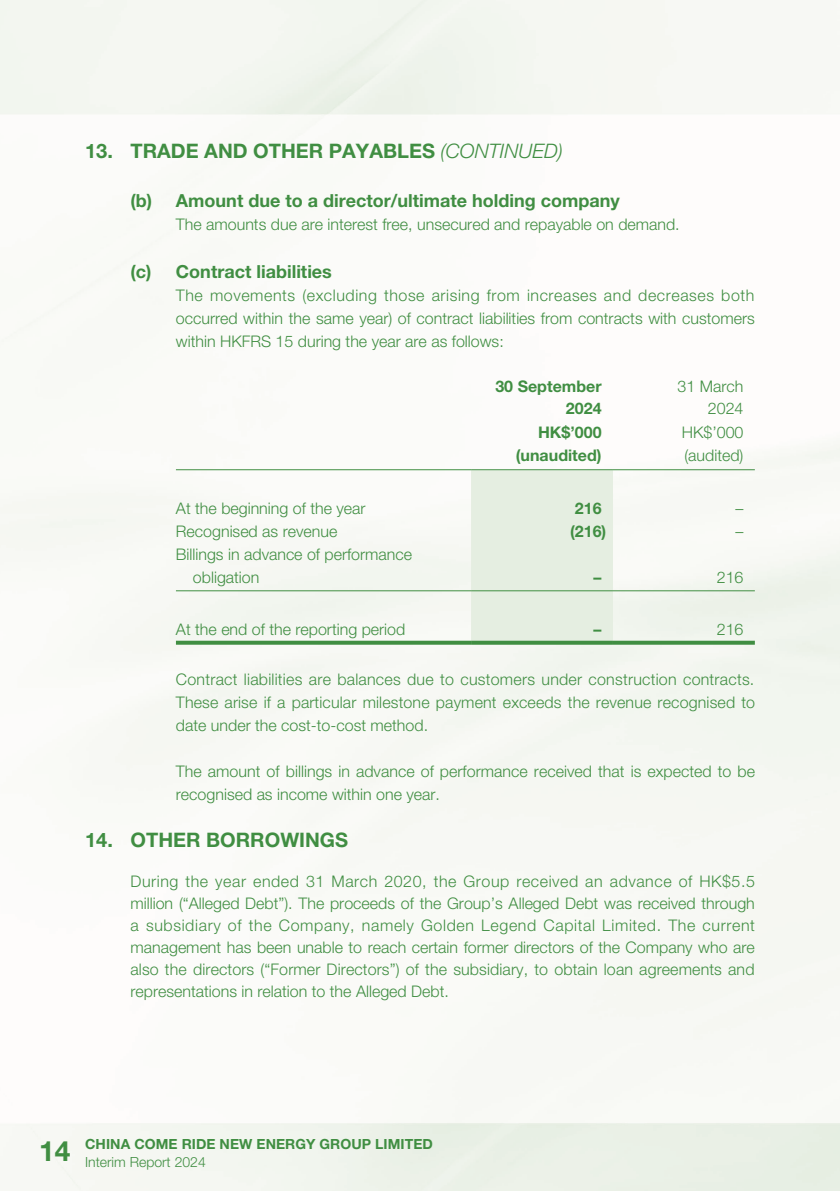
<style>
.page{position:relative;width:840px;height:1191px;background:#f9faf6}
.page>*{position:absolute;margin:0;border:0;box-sizing:border-box;transform-origin:0 0}
.t1{font:700 20px "Helvetica Neue LT Std";color:#408e42}
.t2{font:700 18px "Helvetica Neue LT Std";color:#408e42}
.t3{font:300 16px/23px "Helvetica Neue LT Std";color:#408e42;text-align:justify}
.t4{font:700 16px/22px "Helvetica Neue LT Std";color:#408e42;text-align:right}
.t5{font:700 14px/18px "Helvetica Neue LT Std";letter-spacing:.005em;color:#408e42}
.s1{font-weight:300;font-style:italic}
.s2{font-size:28px}
.s3{font-weight:300}
</style>
<div class="page">
<div style="left:471px;top:470px;width:141px;height:170px;background:#e5eee1"></div>
<hr style="left:176px;top:469px;width:295px;height:1px;background:#408e42">
<hr style="left:471px;top:469px;width:141px;height:1px;background:#408e42">
<hr style="left:612px;top:469px;width:142px;height:1px;background:#408e42">
<hr style="left:176px;top:590px;width:295px;height:1px;background:#408e42">
<hr style="left:471px;top:590px;width:141px;height:1px;background:#408e42">
<hr style="left:612px;top:590px;width:142px;height:1px;background:#408e42">
<svg style="left:176px;top:640px;width:295px;height:4px"></svg>
<svg style="left:471px;top:640px;width:141px;height:4px"></svg>
<svg style="left:612px;top:640px;width:142px;height:4px"></svg>
<p class="t1" style="left:85px;top:139px;width:479px">13. TRADE AND OTHER PAYABLES <span class="s1">(CONTINUED)</span></p>
<p class="t2" style="left:130px;top:190px;width:490px">(b) Amount due to a director/ultimate holding company</p>
<p class="t3" style="left:176px;top:213px;width:505px">The amounts due are interest free, unsecured and repayable on demand.</p>
<p class="t2" style="left:130px;top:261px;width:203px">(c) Contract liabilities</p>
<p class="t3" style="left:176px;top:284px;width:580px">The movements (excluding those arising from increases and decreases both occurred within the same year) of contract liabilities from contracts with customers within HKFRS 15 during the year are as follows:</p>
<p class="t4" style="left:495px;top:375px;width:108px">30 September<br>2024</p>
<p class="t3" style="left:677px;top:375px;width:67px;line-height:22px;text-align:right">31 March<br>2024</p>
<p class="t4" style="left:538px;top:421px;width:65px">HK$’000</p>
<p class="t3" style="left:681px;top:421px;width:63px">HK$’000</p>
<p class="t4" style="left:515px;top:444px;width:87px">(unaudited)</p>
<p class="t3" style="left:684px;top:444px;width:60px">(audited)</p>
<p class="t3" style="left:176px;top:496px;width:191px">At the beginning of the year</p>
<p class="t4" style="left:574px;top:496px;width:28px">216</p>
<p class="t3" style="left:735px;top:496px;width:9px">–</p>
<p class="t3" style="left:176px;top:519px;width:163px">Recognised as revenue</p>
<p class="t4" style="left:570px;top:519px;width:38px">(216)</p>
<p class="t3" style="left:735px;top:519px;width:9px">–</p>
<p class="t3" style="left:193px;top:542px;width:220px;text-indent:-17px">Billings in advance of performance obligation</p>
<p class="t4" style="left:593px;top:565px;width:9px">–</p>
<p class="t3" style="left:716px;top:565px;width:28px">216</p>
<p class="t3" style="left:176px;top:617px;width:231px">At the end of the reporting period</p>
<p class="t4" style="left:593px;top:617px;width:9px">–</p>
<p class="t3" style="left:716px;top:617px;width:28px">216</p>
<p class="t3" style="left:176px;top:668px;width:580px">Contract liabilities are balances due to customers under construction contracts.<br>These arise if a particular milestone payment exceeds the revenue recognised to date under the cost-to-cost method.</p>
<p class="t3" style="left:176px;top:759px;width:580px">The amount of billings in advance of performance received that is expected to be recognised as income within one year.</p>
<p class="t1" style="left:85px;top:828px;width:264px">14. OTHER BORROWINGS</p>
<p class="t3" style="left:130px;top:870px;width:625px;line-height:22px">During the year ended 31 March 2020, the Group received an advance of HK$5.5 million (“Alleged Debt”). The proceeds of the Group’s Alleged Debt was received through a subsidiary of the Company, namely Golden Legend Capital Limited. The current management has been unable to reach certain former directors of the Company who are also the directors (“Former Directors”) of the subsidiary, to obtain loan agreements and representations in relation to the Alleged Debt.</p>
<p class="t5" style="left:85px;top:1134px;width:349px;text-indent:-46px"><span class="s2">14</span> CHINA COME RIDE NEW ENERGY GROUP LIMITED<br><span class="s3">Interim Report 2024</span></p>
</div>
